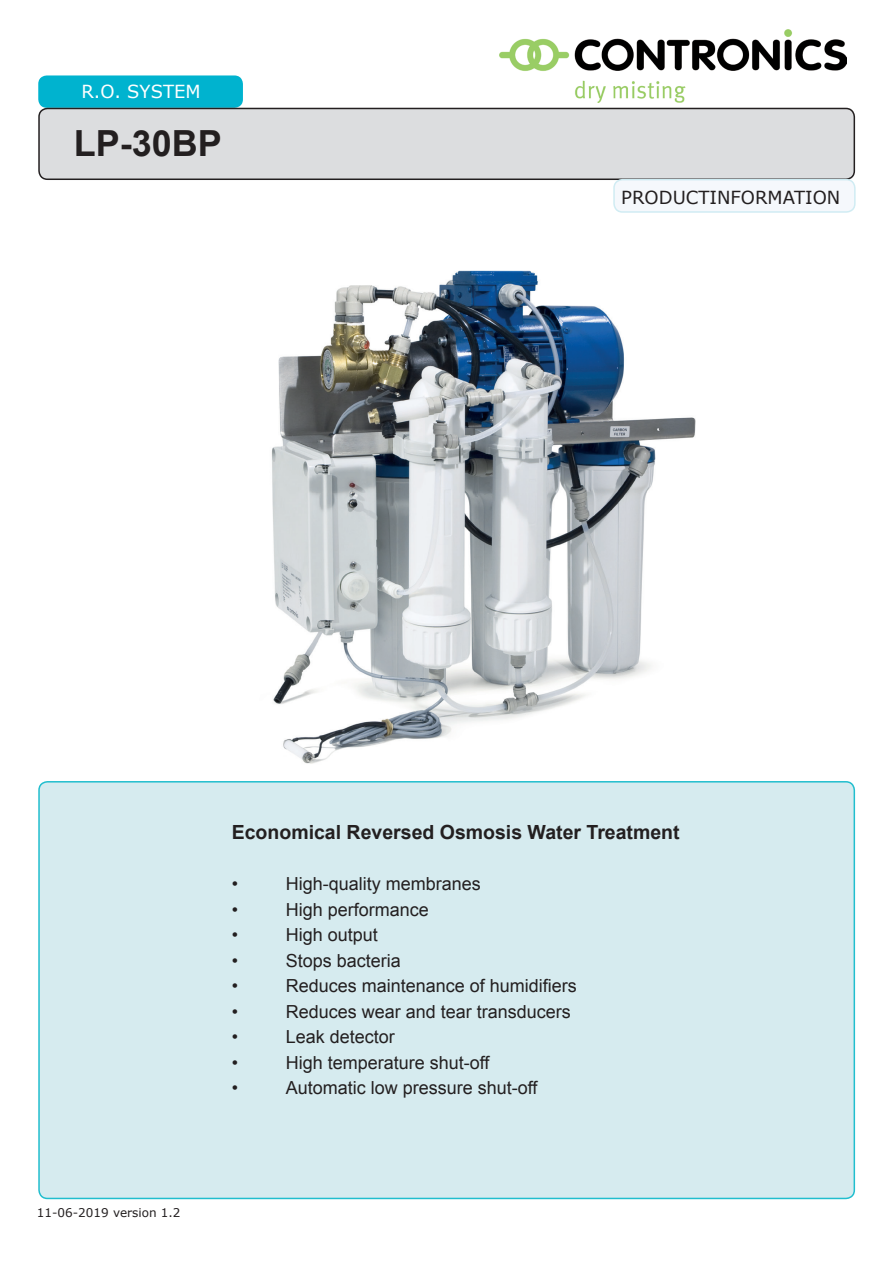
<style>
.page{position:relative;width:893px;height:1263px;background:#fff}
.page>*{position:absolute;margin:0;border:0;box-sizing:border-box;transform-origin:0 0}
.t1{font:700 36px "Arial";color:#231f20}
.t2{font:700 19.5px "Arial";color:#231f20}
.t3{font:18px "Arial";color:#231f20}
.t4{font:18px "Verdana";color:#231f20}
.t5{font:18px "Verdana";color:#fff}
.t6{font:12px "Verdana";color:#231f20}
</style>
<div class="page">
<div style="left:38px;top:75px;width:205px;height:33px;background:#00b3cf;border-radius:9px"></div>
<img style="left:500px;top:29px;width:346px;height:74px">
<div style="left:39px;top:782px;width:815px;height:416px;background:#d6ebef;border-radius:9px"></div>
<div style="left:38px;top:781px;width:817px;height:418px;border:2px solid #21bece;border-radius:9px"></div>
<div style="left:39px;top:108px;width:815px;height:71px;background:#dcdddf;border-radius:9px"></div>
<div style="left:38px;top:108px;width:817px;height:72px;border:2px solid #231f20;border-radius:9px"></div>
<div style="left:614px;top:180px;width:241px;height:32px;background:#f5f8fc;border-radius:9px"></div>
<div style="left:613px;top:179px;width:243px;height:34px;border:2px solid #d0ecf3;border-radius:9px"></div>
<img style="left:272px;top:270px;width:424px;height:494px">
<p class="t5" style="left:81px;top:79px;width:121px">R.O. SYSTEM</p>
<h1 class="t1" style="left:74px;top:119px;width:150px">LP-30BP</h1>
<p class="t4" style="left:621px;top:185px;width:221px">PRODUCTINFORMATION</p>
<p class="t6" style="left:37px;top:1204px;width:145px">11-06-2019 version 1.2</p>
<p class="t2" style="left:232px;top:819px;width:449px">Economical Reversed Osmosis Water Treatment</p>
<p class="t3" style="left:232px;top:872px;width:8px">•</p>
<p class="t3" style="left:286px;top:872px;width:197px">High-quality membranes</p>
<p class="t3" style="left:232px;top:897px;width:8px">•</p>
<p class="t3" style="left:286px;top:897px;width:145px">High performance</p>
<p class="t3" style="left:232px;top:923px;width:8px">•</p>
<p class="t3" style="left:286px;top:923px;width:94px">High output</p>
<p class="t3" style="left:232px;top:948px;width:8px">•</p>
<p class="t3" style="left:286px;top:948px;width:117px">Stops bacteria</p>
<p class="t3" style="left:232px;top:974px;width:8px">•</p>
<p class="t3" style="left:286px;top:974px;width:293px">Reduces maintenance of humidifiers</p>
<p class="t3" style="left:232px;top:1000px;width:8px">•</p>
<p class="t3" style="left:286px;top:1000px;width:287px">Reduces wear and tear transducers</p>
<p class="t3" style="left:232px;top:1025px;width:8px">•</p>
<p class="t3" style="left:286px;top:1025px;width:111px">Leak detector</p>
<p class="t3" style="left:232px;top:1051px;width:8px">•</p>
<p class="t3" style="left:286px;top:1051px;width:205px">High temperature shut-off</p>
<p class="t3" style="left:232px;top:1076px;width:8px">•</p>
<p class="t3" style="left:286px;top:1076px;width:253px">Automatic low pressure shut-off</p>
</div>
